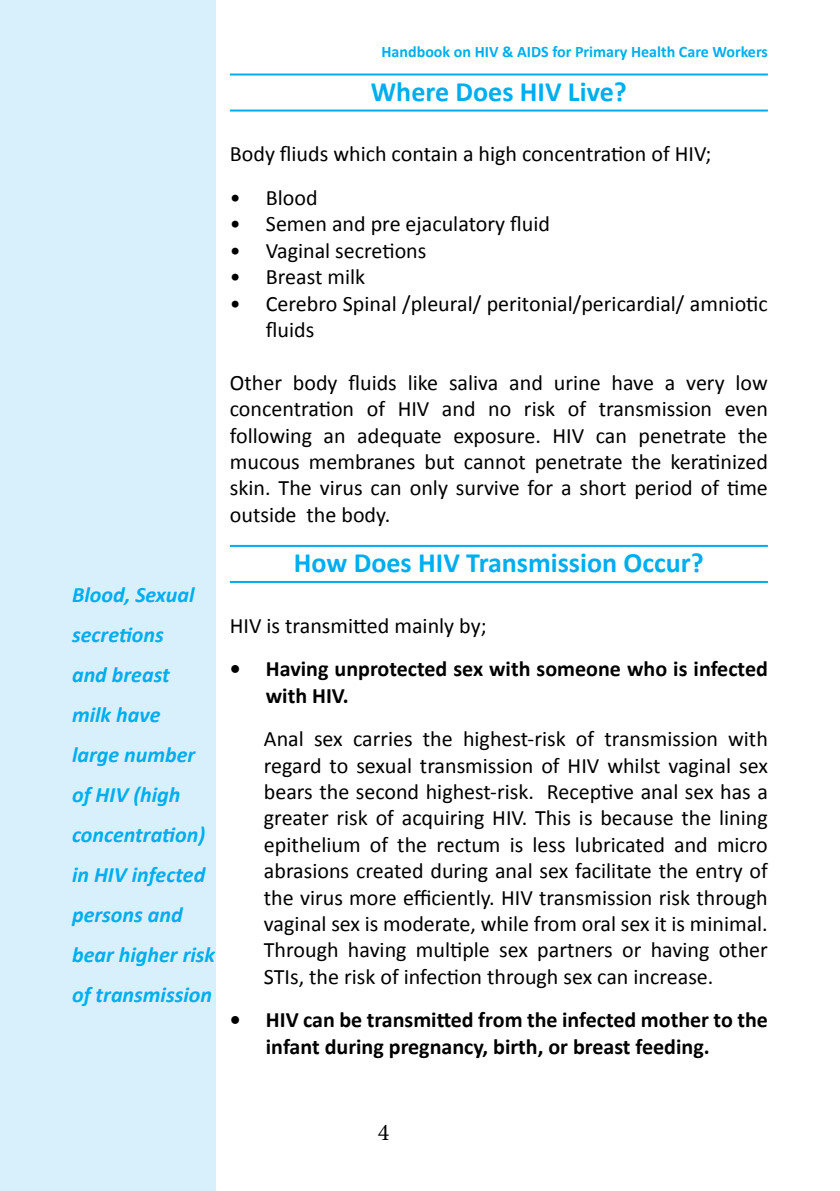
<style>
.page{position:relative;width:840px;height:1191px;background:#fff}
.page>*{position:absolute;margin:0;border:0;box-sizing:border-box;transform-origin:0 0}
.t1{font:700 28px "Calibri";color:#00aeef}
.t2{font:24px "Minion Pro";color:#000}
.t3{font:22px/26.4px "Calibri";color:#000;text-align:justify}
.t4{font:700 22px/26.4px "Calibri";color:#000}
.t5{font:italic 700 22px/40px "Calibri";color:#00aeef}
.t6{font:700 16px "Calibri";color:#00aeef}
</style>
<div class="page">
<div style="left:0;top:0;width:215px;height:1191px;background:#d7f0fc"></div>
<hr style="left:230px;top:73px;width:537px;height:2px;background:#00aeef">
<hr style="left:230px;top:110px;width:537px;height:2px;background:#00aeef">
<hr style="left:230px;top:545px;width:537px;height:2px;background:#00aeef">
<hr style="left:230px;top:581px;width:537px;height:2px;background:#00aeef">
<p class="t6" style="left:381px;top:42px;width:387px">Handbook on HIV &amp; AIDS for Primary Health Care Workers</p>
<p class="t1" style="left:371px;top:74px;width:257px">Where Does HIV Live?</p>
<p class="t5" style="left:72px;top:574px;width:144px">Blood, Sexual secretions<br>and breast<br>milk have<br>large number of HIV (high concentration) in HIV infected persons and bear higher risk of transmission</p>
<p class="t3" style="left:230px;top:141px;width:482px">Body fliuds which contain a high concentration of HIV;</p>
<p class="t3" style="left:230px;top:184px;width:89px">• Blood</p>
<p class="t3" style="left:230px;top:211px;width:321px">• Semen and pre ejaculatory fluid</p>
<p class="t3" style="left:230px;top:237px;width:198px">• Vaginal secretions</p>
<p class="t3" style="left:230px;top:264px;width:137px">• Breast milk</p>
<p class="t3" style="left:266px;top:290px;width:503px;text-indent:-36px">• Cerebro Spinal /pleural/ peritonial/pericardial/ amniotic fluids</p>
<p class="t3" style="left:230px;top:369px;width:539px">Other body fluids like saliva and urine have a very low concentration of HIV and no risk of transmission even following an adequate exposure. HIV can penetrate the mucous membranes but cannot penetrate the keratinized skin. The virus can only survive for a short period of time outside the body.</p>
<p class="t1" style="left:294px;top:545px;width:411px">How Does HIV Transmission Occur?</p>
<p class="t3" style="left:230px;top:612px;width:258px">HIV is transmitted mainly by;</p>
<p class="t4" style="left:266px;top:656px;width:503px;text-indent:-36px">• Having unprotected sex with someone who is infected with HIV.</p>
<p class="t3" style="left:264px;top:725px;width:505px">Anal sex carries the highest-risk of transmission with regard to sexual transmission of HIV whilst vaginal sex bears the second highest-risk. Receptive anal sex has a greater risk of acquiring HIV. This is because the lining epithelium of the rectum is less lubricated and micro abrasions created during anal sex facilitate the entry of the virus more efficiently. HIV transmission risk through vaginal sex is moderate, while from oral sex it is minimal.<br>Through having multiple sex partners or having other STIs, the risk of infection through sex can increase.</p>
<p class="t4" style="left:266px;top:1006px;width:503px;text-indent:-36px">• HIV can be transmitted from the infected mother to the infant during pregnancy, birth, or breast feeding.</p>
<p class="t2" style="left:377px;top:1116px;width:13px">4</p>
</div>
